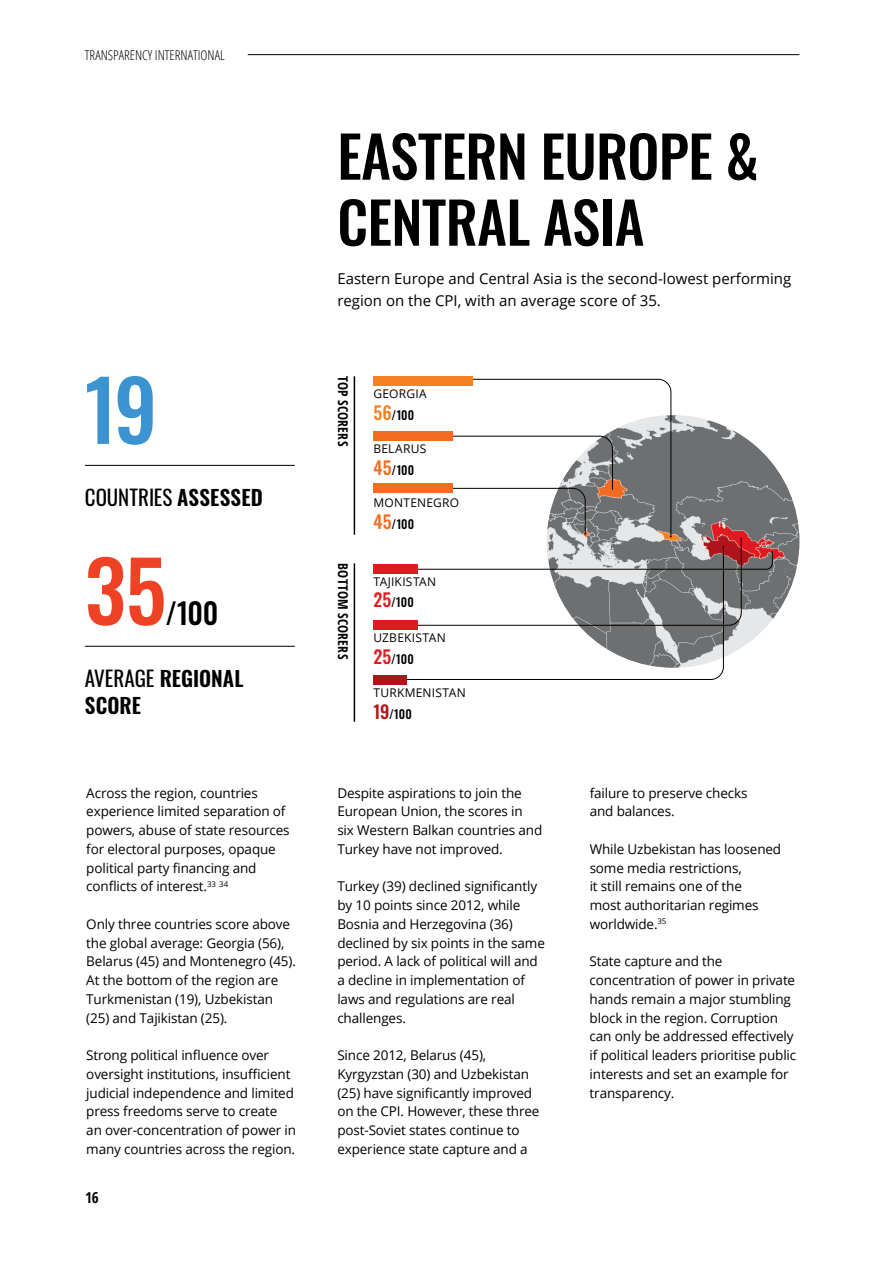
<style>
.page{position:relative;width:893px;height:1263px;background:#fff}
.page>*{position:absolute;margin:0;border:0;box-sizing:border-box;transform-origin:0 0}
.t1{font:500 82.95px "Oswald";color:#3b94d1}
.t2{font:500 82.95px "Oswald";color:#ef4123}
.t3{font:500 57px/66px "Oswald";letter-spacing:-.01em;color:#000}
.t4{font:500 29.1px "Oswald";color:#000}
.t5{font:600 21px/27px "Oswald";color:#000}
.t6{font:21px "Oswald";color:#000}
.t7{font:15px/21.8px "Open Sans";color:#000}
.t8{font:700 15px "Open Sans Condensed";color:#000}
.t9{font:13.5px/18.8px "Open Sans";letter-spacing:-.01em;color:#000}
.t10{font:300 condensed 13.5px "Open Sans";color:#000}
.t11{font:700 13.5px "Open Sans Condensed";letter-spacing:.015em;color:#000}
.t12{font:12px "Open Sans";letter-spacing:.02em;color:#000}
.t13{font:500 12px "Oswald";color:#000}
.s1{font-weight:600}
.s2{font-weight:400}
.s3{font-size:18px;color:#f58220}
.s4{font-size:18px;color:#f36c21}
.s5{font-size:18px;color:#df1b22}
.s6{font-size:18px;color:#ae151a}
</style>
<div class="page">
<img style="left:547px;top:415px;width:252px;height:253px;border-radius:126px">
<hr style="left:85px;top:465px;width:210px;height:1px;background:#000">
<hr style="left:85px;top:646px;width:210px;height:1px;background:#000">
<svg style="left:394px;top:379px;width:379px;height:301px"></svg>
<hr style="left:354px;top:376px;width:1px;height:159px;background:#000">
<hr style="left:354px;top:563px;width:1px;height:159px;background:#000">
<div style="left:373px;top:376px;width:100px;height:9px;background:#f58220"></div>
<div style="left:373px;top:431px;width:80px;height:10px;background:#f36c21"></div>
<div style="left:373px;top:483px;width:80px;height:10px;background:#f36c21"></div>
<div style="left:373px;top:565px;width:45px;height:9px;background:#df1b22"></div>
<div style="left:373px;top:621px;width:45px;height:9px;background:#df1b22"></div>
<div style="left:373px;top:675px;width:34px;height:9px;background:#ae151a"></div>
<hr style="left:248px;top:54px;width:551px;height:1px;background:#000">
<p class="t10" style="left:85px;top:46px;width:141px">TRANSPARENCY INTERNATIONAL</p>
<h1 class="t1" style="left:85px;top:367px;width:74px">19</h1>
<h3 class="t6" style="left:85px;top:478px;width:179px">COUNTRIES <span class="s1">ASSESSED</span></h3>
<h1 class="t2" style="left:85px;top:548px;width:83px">35</h1>
<h3 class="t4" style="left:165px;top:598px;width:55px">/100</h3>
<h3 class="t5" style="left:85px;top:666px;width:160px"><span class="s2">AVERAGE</span> REGIONAL<br>SCORE</h3>
<p class="t9" style="left:86px;top:783px;width:205px">Across the region, countries experience limited separation of powers, abuse of state resources for electoral purposes, opaque political party financing and conflicts of interest.<sup>33</sup> <sup>34</sup></p>
<p class="t9" style="left:86px;top:914px;width:211px">Only three countries score above the global average: Georgia (56),<br>Belarus (45) and Montenegro (45).<br>At the bottom of the region are<br>Turkmenistan (19), Uzbekistan (25) and Tajikistan (25).</p>
<p class="t9" style="left:86px;top:1045px;width:211px">Strong political influence over oversight institutions, insufficient judicial independence and limited press freedoms serve to create an over-concentration of power in many countries across the region.</p>
<p class="t8" style="left:85px;top:1187px;width:15px">16</p>
<h2 class="t3" style="left:337px;top:127px;width:423px">EASTERN EUROPE &amp;<br>CENTRAL ASIA</h2>
<p class="t7" style="left:337px;top:268px;width:456px">Eastern Europe and Central Asia is the second-lowest performing region on the CPI, with an average score of 35.</p>
<p class="t11" style="left:352px;top:376px;width:72px;rotate:90deg">TOP SCORERS</p>
<p class="t11" style="left:352px;top:563px;width:97px;rotate:90deg">BOTTOM SCORERS</p>
<p class="t12" style="left:373px;top:385px;width:55px">GEORGIA</p>
<p class="t13" style="left:373px;top:409px;width:42px"><span class="s3">56</span>/100</p>
<p class="t13" style="left:373px;top:463px;width:42px"><span class="s4">45</span>/100</p>
<p class="t13" style="left:373px;top:517px;width:42px"><span class="s4">45</span>/100</p>
<p class="t12" style="left:373px;top:440px;width:54px">BELARUS</p>
<p class="t12" style="left:373px;top:495px;width:87px">MONTENEGRO</p>
<p class="t12" style="left:373px;top:573px;width:64px">TAJIKISTAN</p>
<p class="t13" style="left:373px;top:596px;width:42px"><span class="s5">25</span>/100</p>
<p class="t12" style="left:373px;top:629px;width:74px">UZBEKISTAN</p>
<p class="t13" style="left:373px;top:653px;width:42px"><span class="s5">25</span>/100</p>
<p class="t13" style="left:373px;top:708px;width:40px"><span class="s6">19</span>/100</p>
<p class="t12" style="left:373px;top:684px;width:94px">TURKMENISTAN</p>
<p class="t9" style="left:337px;top:783px;width:206px">Despite aspirations to join the<br>European Union, the scores in six Western Balkan countries and<br>Turkey have not improved.</p>
<p class="t9" style="left:337px;top:877px;width:209px">Turkey (39) declined significantly by 10 points since 2012, while<br>Bosnia and Herzegovina (36) declined by six points in the same period. A lack of political will and a decline in implementation of laws and regulations are real challenges.</p>
<p class="t9" style="left:337px;top:1045px;width:204px">Since 2012, Belarus (45),<br>Kyrgyzstan (30) and Uzbekistan (25) have significantly improved on the CPI. However, these three post-Soviet states continue to experience state capture and a</p>
<p class="t9" style="left:590px;top:783px;width:159px">failure to preserve checks and balances.</p>
<p class="t9" style="left:590px;top:839px;width:193px">While Uzbekistan has loosened some media restrictions,<br>it still remains one of the<br>most authoritarian regimes worldwide.<sup>35</sup></p>
<p class="t9" style="left:590px;top:952px;width:208px">State capture and the concentration of power in private hands remain a major stumbling block in the region. Corruption can only be addressed effectively if political leaders prioritise public interests and set an example for transparency.</p>
</div>
